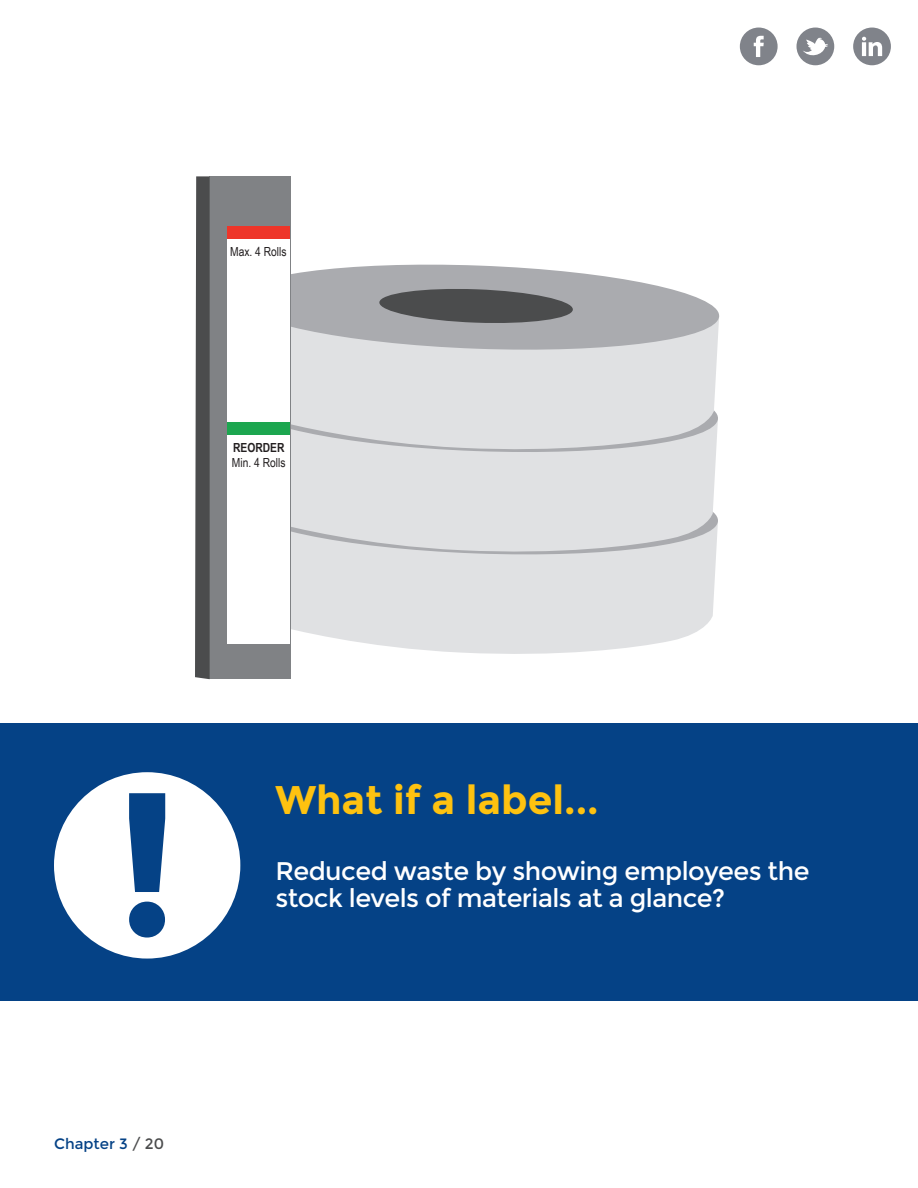
<style>
.page{position:relative;width:918px;height:1188px;background:#fff}
.page>*{position:absolute;margin:0;border:0;box-sizing:border-box;transform-origin:0 0}
.t1{font:700 39.9px "Montserrat";color:#fec210}
.t2{font:25.5px/27px "Montserrat";letter-spacing:-.02em;color:#fff}
.t3{font:15px "Montserrat";color:#054286}
.t4{font:12.45px "Arial Narrow";color:#231f20}
.t5{font:700 12.45px "Arial Narrow";color:#231f20}
.s1{color:#4b4c4d}
</style>
<div class="page">
<div style="left:0;top:724px;width:918px;height:277px;background:#054286"></div>
<div style="left:54px;top:772px;width:186px;height:187px;background:#fff;border-radius:50%"></div>
<svg style="left:129px;top:793px;width:36px;height:145px"></svg>
<svg style="left:291px;top:558px;width:425px;height:96px;background:#e2e3e5"></svg>
<svg style="left:291px;top:555px;width:425px;height:3px"></svg>
<div style="left:291px;top:456px;width:427px;height:99px;background:#e0e1e3"></div>
<svg style="left:291px;top:453px;width:425px;height:3px"></svg>
<div style="left:291px;top:354px;width:427px;height:99px;background:#e0e1e3"></div>
<svg style="left:291px;top:264px;width:429px;height:90px;background:#bdbec1"></svg>
<svg style="left:379px;top:287px;width:194px;height:38px;background:#68696b"></svg>
<div style="left:210px;top:176px;width:81px;height:503px;background:#808285"></div>
<div style="left:228px;top:226px;width:62px;height:196px;background:#fff"></div>
<div style="left:228px;top:226px;width:62px;height:13px;background:#ee3529"></div>
<div style="left:228px;top:422px;width:62px;height:222px;background:#fff"></div>
<svg style="left:195px;top:176px;width:15px;height:503px;background:#535455"></svg>
<div style="left:228px;top:422px;width:62px;height:13px;background:#1ca64f"></div>
<svg style="left:797px;top:28px;width:37px;height:37px"></svg>
<svg style="left:740px;top:28px;width:38px;height:37px"></svg>
<svg style="left:853px;top:28px;width:38px;height:37px"></svg>
<p class="t4" style="left:230px;top:242px;width:58px">Max. 4 Rolls</p>
<p class="t5" style="left:233px;top:438px;width:53px">REORDER</p>
<p class="t4" style="left:232px;top:454px;width:55px">Min. 4 Rolls</p>
<p class="t3" style="left:54px;top:1135px;width:112px">Chapter 3 <span class="s1">/ 20</span></p>
<h1 class="t1" style="left:275px;top:776px;width:325px">What if a label...</h1>
<p class="t2" style="left:275px;top:857px;width:536px">Reduced waste by showing employees the stock levels of materials at a glance?</p>
</div>
